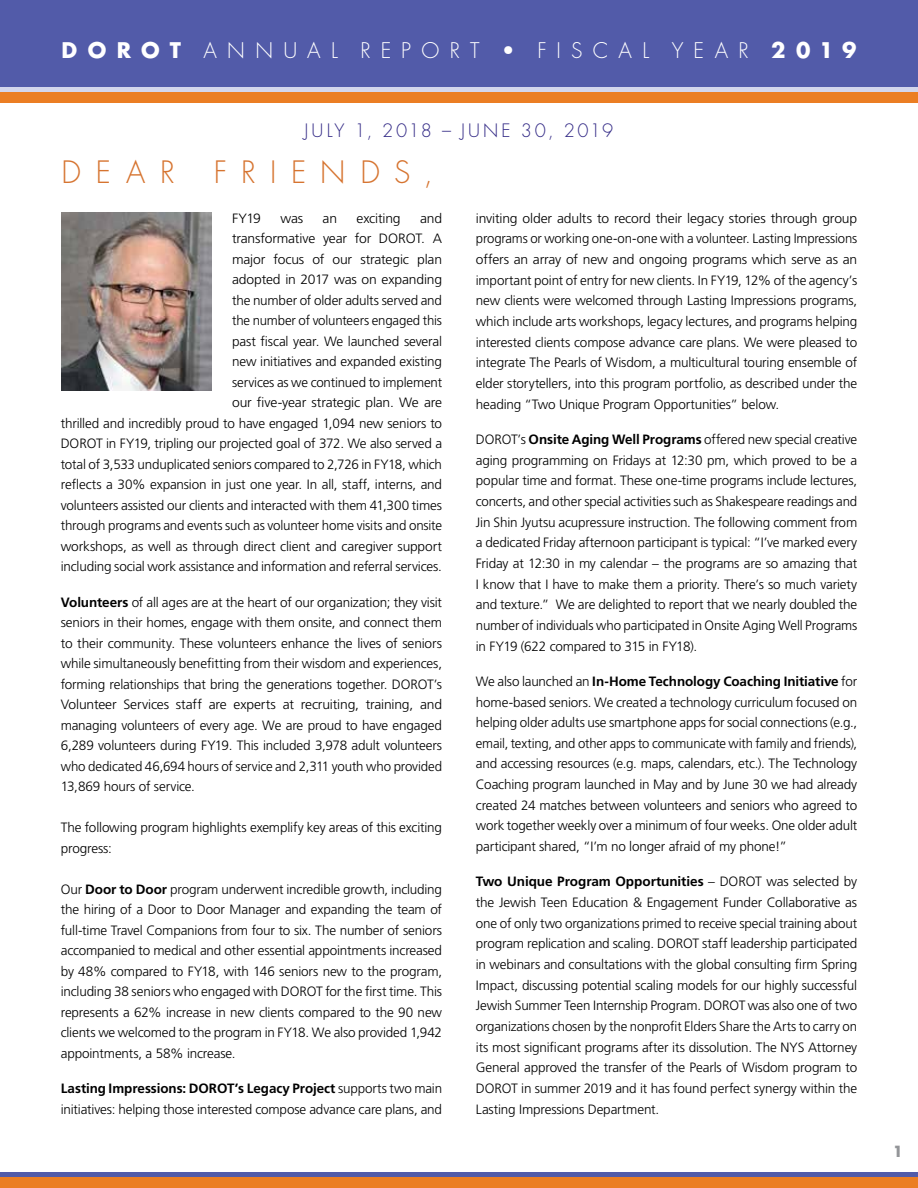
<style>
.page{position:relative;width:918px;height:1188px;background:#fff}
.page>*{position:absolute;margin:0;border:0;box-sizing:border-box;transform-origin:0 0}
.t1{font:300 30px "Futura Std";letter-spacing:.49em;color:#d67430}
.t2{font:300 21px "Futura Std";letter-spacing:.495em;color:#fff}
.t3{font:300 18px "Futura Std";letter-spacing:.15em;color:#332a86}
.t4{font:700 15px "Futura Std";color:#939598}
.t5{font:300 13.5px/20.7px "Frutiger CE";letter-spacing:-.015em;color:#000;text-align:justify}
.s1{font-weight:700}
</style>
<div class="page">
<img style="left:62px;top:212px;width:150px;height:179px">
<div style="left:0;top:0;width:918px;height:87px;background:#525ba9"></div>
<svg style="left:0;top:87px;width:918px;height:6px;background:#d7c7ca"></svg>
<div style="left:0;top:93px;width:918px;height:10px;background:#eb7e23"></div>
<svg style="left:0;top:1173px;width:918px;height:5px;background:#70628e"></svg>
<div style="left:0;top:1178px;width:918px;height:10px;background:#eb7e23"></div>
<h2 class="t2" style="left:62px;top:37px;width:797px"><span class="s1">DOROT</span> ANNUAL REPORT • FISCAL YEAR <span class="s1">2019</span></h2>
<h3 class="t3" style="left:305px;top:120px;width:310px">JULY 1, 2018 – JUNE 30, 2019</h3>
<h1 class="t1" style="left:62px;top:154px;width:115px">DEAR</h1>
<h1 class="t1" style="left:214px;top:154px;width:221px">FRIENDS,</h1>
<p class="t5" style="left:61px;top:208px;width:383px;text-align:right">and<br>transformative year for DOROT. A<br>major focus of our strategic plan<br>adopted in 2017 was on expanding<br>the number of older adults served and<br>the number of volunteers engaged this<br>past fiscal year. We launched several<br>new initiatives and expanded existing<br>services as we continued to implement<br>our five-year strategic plan. We are<br>thrilled and incredibly proud to have engaged 1,094 new seniors to DOROT in FY19, tripling our projected goal of 372. We also served a total of 3,533 unduplicated seniors compared to 2,726 in FY18, which reflects a 30% expansion in just one year. In all, staff, interns, and volunteers assisted our clients and interacted with them 41,300 times through programs and events such as volunteer home visits and onsite workshops, as well as through direct client and caregiver support including social work assistance and information and referral services.</p>
<p class="t5" style="left:61px;top:591px;width:383px"><span class="s1">Volunteers</span> of all ages are at the heart of our organization; they visit seniors in their homes, engage with them onsite, and connect them to their community. These volunteers enhance the lives of seniors while simultaneously benefitting from their wisdom and experiences, forming relationships that bring the generations together. DOROT’s Volunteer Services staff are experts at recruiting, training, and managing volunteers of every age. We are proud to have engaged 6,289 volunteers during FY19. This included 3,978 adult volunteers who dedicated 46,694 hours of service and 2,311 youth who provided 13,869 hours of service.</p>
<p class="t5" style="left:61px;top:817px;width:383px">The following program highlights exemplify key areas of this exciting progress:</p>
<p class="t5" style="left:61px;top:879px;width:383px">Our <span class="s1">Door to Door</span> program underwent incredible growth, including the hiring of a Door to Door Manager and expanding the team of full-time Travel Companions from four to six. The number of seniors accompanied to medical and other essential appointments increased by 48% compared to FY18, with 146 seniors new to the program, including 38 seniors who engaged with DOROT for the first time. This represents a 62% increase in new clients compared to the 90 new clients we welcomed to the program in FY18. We also provided 1,942 appointments, a 58% increase.</p>
<p class="t5" style="left:61px;top:1078px;width:383px"><span class="s1">Lasting Impressions: DOROT’s Legacy Project</span> supports two main initiatives: helping those interested compose advance care plans, and</p>
<p class="t5" style="left:232px;top:207px;width:30px">FY19</p>
<p class="t5" style="left:280px;top:207px;width:24px">was</p>
<p class="t5" style="left:323px;top:207px;width:16px">an</p>
<p class="t5" style="left:357px;top:207px;width:46px">exciting</p>
<p class="t5" style="left:476px;top:207px;width:383px">inviting older adults to record their legacy stories through group programs or working one-on-one with a volunteer. Lasting Impressions offers an array of new and ongoing programs which serve as an important point of entry for new clients. In FY19, 12% of the agency’s new clients were welcomed through Lasting Impressions programs, which include arts workshops, legacy lectures, and programs helping interested clients compose advance care plans. We were pleased to integrate The Pearls of Wisdom, a multicultural touring ensemble of elder storytellers, into this program portfolio, as described under the heading “Two Unique Program Opportunities” below.</p>
<p class="t5" style="left:476px;top:429px;width:383px">DOROT’s <span class="s1">Onsite Aging Well Programs</span> offered new special creative aging programming on Fridays at 12:30 pm, which proved to be a popular time and format. These one-time programs include lectures, concerts, and other special activities such as Shakespeare readings and Jin Shin Jyutsu acupressure instruction. The following comment from a dedicated Friday afternoon participant is typical: “I’ve marked every Friday at 12:30 in my calendar – the programs are so amazing that I know that I have to make them a priority. There’s so much variety and texture.” We are delighted to report that we nearly doubled the number of individuals who participated in Onsite Aging Well Programs in FY19 (622 compared to 315 in FY18).</p>
<p class="t5" style="left:476px;top:671px;width:383px">We also launched an <span class="s1">In-Home Technology Coaching Initiative</span> for home-based seniors. We created a technology curriculum focused on helping older adults use smartphone apps for social connections (e.g., email, texting, and other apps to communicate with family and friends), and accessing resources (e.g. maps, calendars, etc.). The Technology Coaching program launched in May and by June 30 we had already created 24 matches between volunteers and seniors who agreed to work together weekly over a minimum of four weeks. One older adult participant shared, “I’m no longer afraid of my phone!”</p>
<p class="t5" style="left:476px;top:871px;width:383px"><span class="s1">Two Unique Program Opportunities</span> – DOROT was selected by the Jewish Teen Education &amp; Engagement Funder Collaborative as one of only two organizations primed to receive special training about program replication and scaling. DOROT staff leadership participated in webinars and consultations with the global consulting firm Spring Impact, discussing potential scaling models for our highly successful Jewish Summer Teen Internship Program. DOROT was also one of two organizations chosen by the nonprofit Elders Share the Arts to carry on its most significant programs after its dissolution. The NYS Attorney General approved the transfer of the Pearls of Wisdom program to DOROT in summer 2019 and it has found perfect synergy within the Lasting Impressions Department.</p>
<p class="t4" style="left:893px;top:1142px;width:12px">1</p>
</div>
